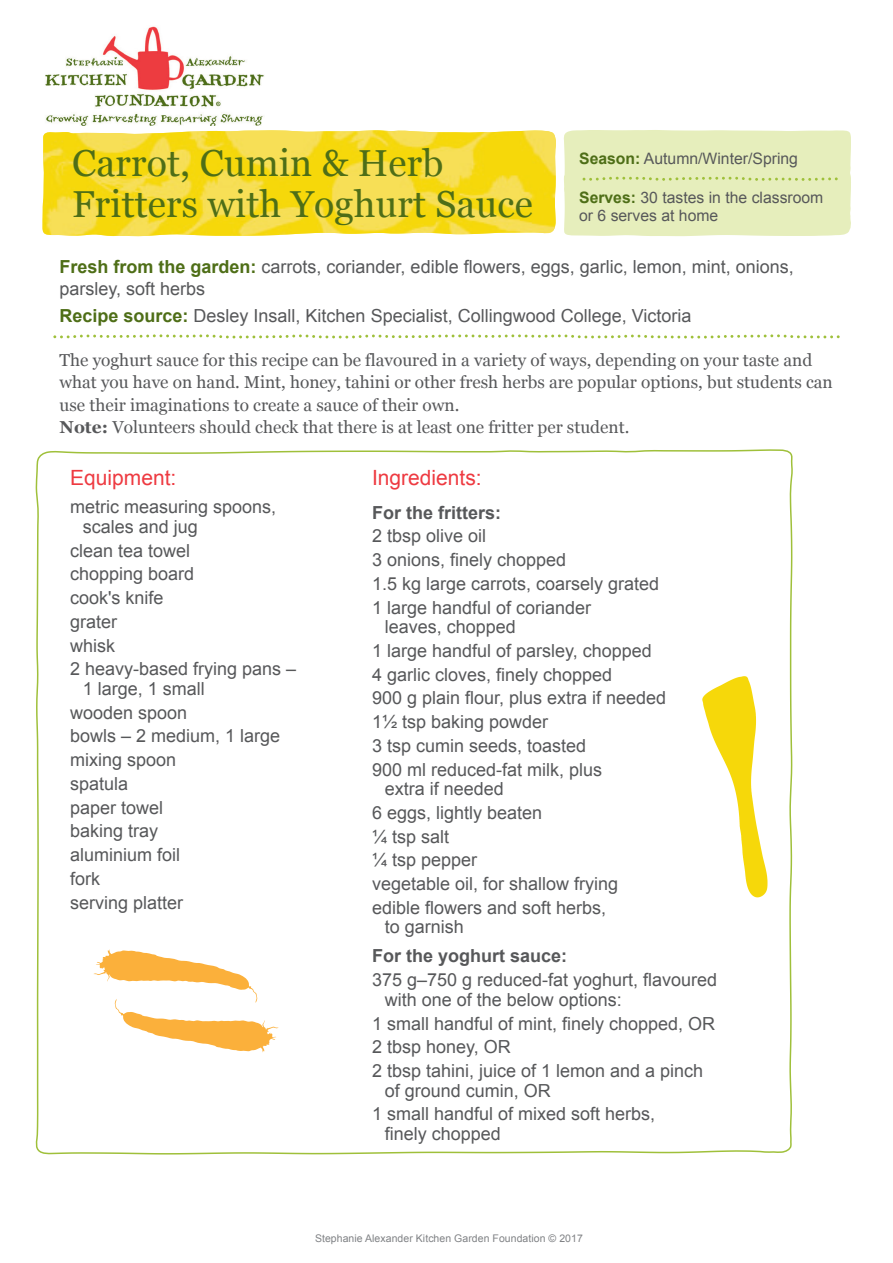
<style>
.page{position:relative;width:893px;height:1263px;background:#fff}
.page>*{position:absolute;margin:0;border:0;box-sizing:border-box;transform-origin:0 0}
.Recipes_A_Head{font:37.5px/40.5px "Georgia";letter-spacing:.005em;color:#4e6e17}
.Recipe_Sub_B{font:21px "Arial";color:#ee3a41}
.Recipe_Lists_in_Cols{font:18px/19.5px "Arial";color:#57585a}
.Recipe_fresh_from_an{font:18px/22.5px "Arial";color:#57585a}
.Recipe_Lists_in_Cols-2{font:700 18px "Arial";color:#57585a}
.Recipe_Intro_text{font:17.25px/22.5px "Georgia";color:#57585a}
.t1{font:15.75px/18.8px "Arial";color:#57585a}
.t2{font:10.5px "Arial";letter-spacing:.005em;color:#808285}
.s1{font-weight:700;color:#4e6e17}
.s2{font-weight:700}
</style>
<div class="page">
<img style="left:45px;top:26px;width:219px;height:99px">
<img style="left:43px;top:130px;width:513px;height:106px">
<svg style="left:35px;top:449px;width:758px;height:706px"></svg>
<svg style="left:53px;top:334px;width:787px;height:5px"></svg>
<svg style="left:93px;top:949px;width:186px;height:103px"></svg>
<svg style="left:702px;top:676px;width:65px;height:221px"></svg>
<div style="left:564px;top:130px;width:287px;height:106px;background:#e6eebc"></div>
<p class="Recipes_A_Head" style="left:72px;top:144px;width:462px">Carrot, Cumin &amp; Herb<br>Fritters with Yoghurt Sauce</p>
<p class="t1" style="left:579px;top:149px;width:220px"><span class="s1">Season:</span> Autumn/Winter/Spring</p>
<p class="t1" style="left:579px;top:188px;width:246px"><span class="s1">Serves:</span> 30 tastes in the classroom or 6 serves at home</p>
<p class="Recipe_fresh_from_an" style="left:60px;top:255px;width:736px"><span class="s1">Fresh from the garden:</span> carrots, coriander, edible flowers, eggs, garlic, lemon, mint, onions, parsley, soft herbs</p>
<p class="Recipe_fresh_from_an" style="left:60px;top:304px;width:633px"><span class="s1">Recipe source:</span> Desley Insall, Kitchen Specialist, Collingwood College, Victoria</p>
<p class="Recipe_Intro_text" style="left:60px;top:349px;width:775px">The yoghurt sauce for this recipe can be flavoured in a variety of ways, depending on your taste and what you have on hand. Mint, honey, tahini or other fresh herbs are popular options, but students can use their imaginations to create a sauce of their own.<br><span class="s2">Note:</span> Volunteers should check that there is at least one fritter per student.</p>
<p class="Recipe_Sub_B" style="left:70px;top:464px;width:108px">Equipment:</p>
<p class="Recipe_Lists_in_Cols" style="left:83px;top:497px;width:195px;text-indent:-13px">metric measuring spoons, scales and jug</p>
<p class="Recipe_Lists_in_Cols" style="left:70px;top:541px;width:122px">clean tea towel</p>
<p class="Recipe_Lists_in_Cols" style="left:70px;top:564px;width:126px">chopping board</p>
<p class="Recipe_Lists_in_Cols" style="left:70px;top:588px;width:95px">cook's knife</p>
<p class="Recipe_Lists_in_Cols" style="left:70px;top:612px;width:49px">grater</p>
<p class="Recipe_Lists_in_Cols" style="left:70px;top:636px;width:46px">whisk</p>
<p class="Recipe_Lists_in_Cols" style="left:83px;top:659px;width:215px;text-indent:-13px">2 heavy-based frying pans –<br>1 large, 1 small</p>
<p class="Recipe_Lists_in_Cols" style="left:70px;top:703px;width:119px">wooden spoon</p>
<p class="Recipe_Lists_in_Cols" style="left:70px;top:726px;width:212px">bowls – 2 medium, 1 large</p>
<p class="Recipe_Lists_in_Cols" style="left:70px;top:750px;width:108px">mixing spoon</p>
<p class="Recipe_Lists_in_Cols" style="left:70px;top:774px;width:60px">spatula</p>
<p class="Recipe_Lists_in_Cols" style="left:70px;top:798px;width:95px">paper towel</p>
<p class="Recipe_Lists_in_Cols" style="left:70px;top:821px;width:90px">baking tray</p>
<p class="Recipe_Lists_in_Cols" style="left:70px;top:845px;width:112px">aluminium foil</p>
<p class="Recipe_Lists_in_Cols" style="left:70px;top:869px;width:32px">fork</p>
<p class="Recipe_Lists_in_Cols" style="left:70px;top:893px;width:115px">serving platter</p>
<p class="Recipe_Sub_B" style="left:372px;top:464px;width:111px">Ingredients:</p>
<p class="Recipe_Lists_in_Cols-2" style="left:372px;top:500px;width:131px">For the fritters:</p>
<p class="Recipe_Lists_in_Cols" style="left:372px;top:526px;width:116px">2 tbsp olive oil</p>
<p class="Recipe_Lists_in_Cols" style="left:372px;top:550px;width:196px">3 onions, finely chopped</p>
<p class="Recipe_Lists_in_Cols" style="left:372px;top:574px;width:289px">1.5 kg large carrots, coarsely grated</p>
<p class="Recipe_Lists_in_Cols" style="left:385px;top:598px;width:208px;text-indent:-13px">1 large handful of coriander leaves, chopped</p>
<p class="Recipe_Lists_in_Cols" style="left:372px;top:641px;width:281px">1 large handful of parsley, chopped</p>
<p class="Recipe_Lists_in_Cols" style="left:372px;top:665px;width:242px">4 garlic cloves, finely chopped</p>
<p class="Recipe_Lists_in_Cols" style="left:372px;top:688px;width:296px">900 g plain flour, plus extra if needed</p>
<p class="Recipe_Lists_in_Cols" style="left:372px;top:712px;width:178px">1½ tsp baking powder</p>
<p class="Recipe_Lists_in_Cols" style="left:372px;top:736px;width:216px">3 tsp cumin seeds, toasted</p>
<p class="Recipe_Lists_in_Cols" style="left:385px;top:760px;width:219px;text-indent:-13px">900 ml reduced-fat milk, plus extra if needed</p>
<p class="Recipe_Lists_in_Cols" style="left:372px;top:803px;width:172px">6 eggs, lightly beaten</p>
<p class="Recipe_Lists_in_Cols" style="left:372px;top:827px;width:79px">¼ tsp salt</p>
<p class="Recipe_Lists_in_Cols" style="left:372px;top:850px;width:107px">¼ tsp pepper</p>
<p class="Recipe_Lists_in_Cols" style="left:372px;top:874px;width:248px">vegetable oil, for shallow frying</p>
<p class="Recipe_Lists_in_Cols" style="left:385px;top:898px;width:223px;text-indent:-13px">edible flowers and soft herbs, to garnish</p>
<p class="Recipe_Lists_in_Cols-2" style="left:372px;top:944px;width:197px">For the yoghurt sauce:</p>
<p class="Recipe_Lists_in_Cols" style="left:385px;top:970px;width:334px;text-indent:-13px">375 g–750 g reduced-fat yoghurt, flavoured with one of the below options:</p>
<p class="Recipe_Lists_in_Cols" style="left:372px;top:1014px;width:345px">1 small handful of mint, finely chopped, OR</p>
<p class="Recipe_Lists_in_Cols" style="left:372px;top:1037px;width:140px">2 tbsp honey, OR</p>
<p class="Recipe_Lists_in_Cols" style="left:385px;top:1061px;width:320px;text-indent:-13px">2 tbsp tahini, juice of 1 lemon and a pinch of ground cumin, OR</p>
<p class="Recipe_Lists_in_Cols" style="left:385px;top:1104px;width:272px;text-indent:-13px">1 small handful of mixed soft herbs, finely chopped</p>
<p class="t2" style="left:315px;top:1231px;width:269px">Stephanie Alexander Kitchen Garden Foundation © 2017</p>
</div>
